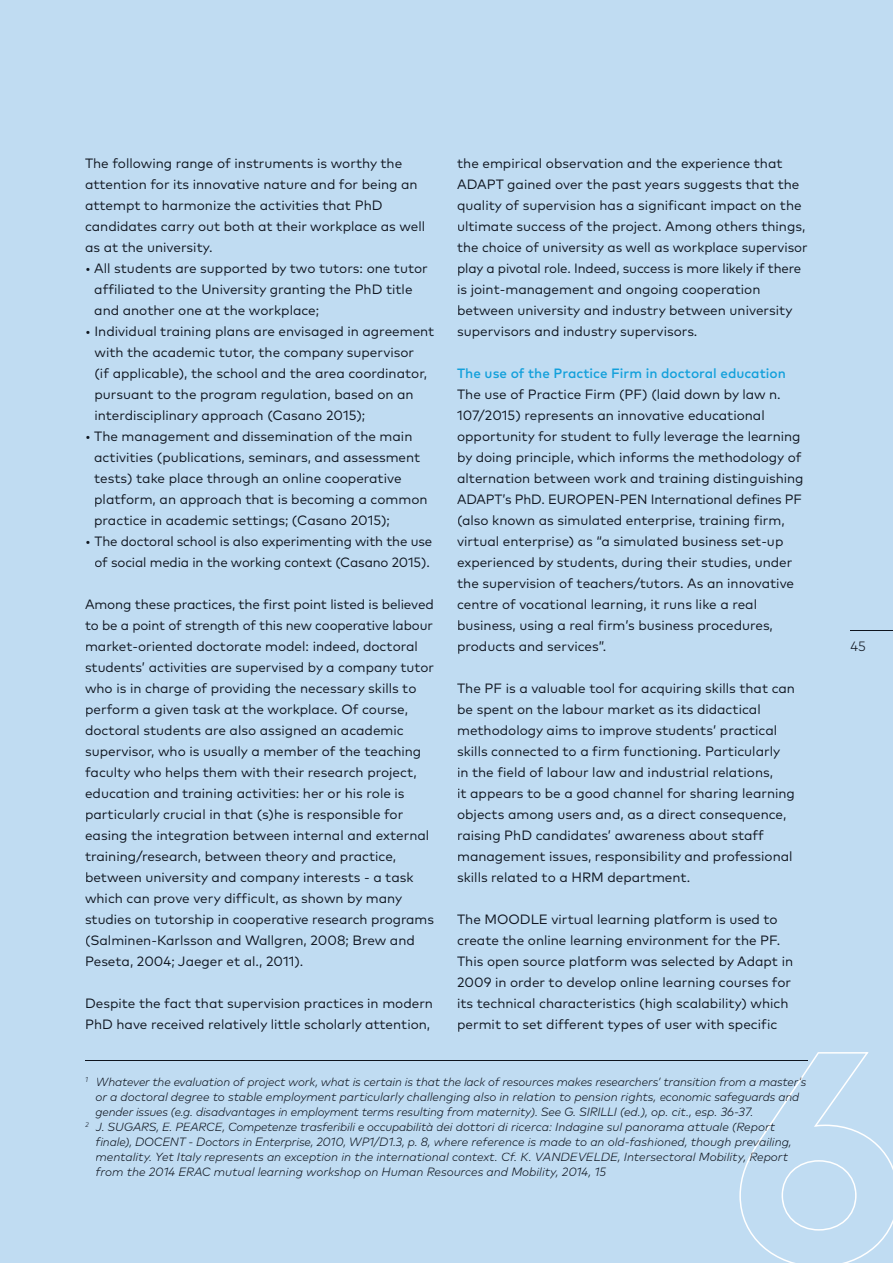
<style>
.page{position:relative;width:893px;height:1263px;background:#c0dcf2}
.page>*{position:absolute;margin:0;border:0;box-sizing:border-box;transform-origin:0 0}
.t1{font:13.5px/21px "Mark OT";color:#0f151f}
.t2{font:500 13.5px "Mark OT";color:#12a0db}
.t3{font:300 13.5px "Mark OT";color:#0f151f}
.t4{font:italic 300 12px "Mark OT";letter-spacing:-.005em;color:#0f151f}
</style>
<div class="page">
<hr style="left:850px;top:630px;width:43px;height:1px;background:#0f151f">
<svg style="left:739px;top:1052px;width:154px;height:211px"></svg>
<hr style="left:85px;top:1060px;width:723px;height:1px;background:#0f151f">
<p class="t1" style="left:85px;top:153px;width:342px">The following range of instruments is worthy the attention for its innovative nature and for being an attempt to harmonize the activities that PhD candidates carry out both at their workplace as well as at the university.</p>
<p class="t1" style="left:94px;top:258px;width:335px;text-indent:-9px">• All students are supported by two tutors: one tutor affiliated to the University granting the PhD title and another one at the workplace;</p>
<p class="t1" style="left:94px;top:321px;width:341px;text-indent:-9px">• Individual training plans are envisaged in agreement with the academic tutor, the company supervisor<br>(if applicable), the school and the area coordinator, pursuant to the program regulation, based on an interdisciplinary approach (Casano 2015);</p>
<p class="t1" style="left:94px;top:426px;width:335px;text-indent:-9px">• The management and dissemination of the main activities (publications, seminars, and assessment tests) take place through an online cooperative platform, an approach that is becoming a common practice in academic settings; (Casano 2015);</p>
<p class="t1" style="left:85px;top:531px;width:349px;text-align:center">• The doctoral school is also experimenting with the use of social media in the working context (Casano 2015).</p>
<p class="t1" style="left:85px;top:594px;width:350px">Among these practices, the first point listed is believed to be a point of strength of this new cooperative labour market-oriented doctorate model: indeed, doctoral students’ activities are supervised by a company tutor who is in charge of providing the necessary skills to perform a given task at the workplace. Of course, doctoral students are also assigned an academic supervisor, who is usually a member of the teaching faculty who helps them with their research project, education and training activities: her or his role is particularly crucial in that (s)he is responsible for easing the integration between internal and external training/research, between theory and practice, between university and company interests - a task which can prove very difficult, as shown by many studies on tutorship in cooperative research programs (Salminen-Karlsson and Wallgren, 2008; Brew and Peseta, 2004; Jaeger et al., 2011).</p>
<p class="t1" style="left:85px;top:993px;width:349px">Despite the fact that supervision practices in modern<br>PhD have received relatively little scholarly attention,</p>
<p class="t1" style="left:457px;top:153px;width:352px">the empirical observation and the experience that ADAPT gained over the past years suggests that the quality of supervision has a significant impact on the ultimate success of the project. Among others things, the choice of university as well as workplace supervisor play a pivotal role. Indeed, success is more likely if there is joint-management and ongoing cooperation between university and industry between university supervisors and industry supervisors.</p>
<p class="t2" style="left:457px;top:365px;width:330px">The use of the Practice Firm in doctoral education</p>
<p class="t1" style="left:457px;top:384px;width:348px">The use of Practice Firm (PF) (laid down by law n.<br>107/2015) represents an innovative educational opportunity for student to fully leverage the learning by doing principle, which informs the methodology of alternation between work and training distinguishing ADAPT’s PhD. EUROPEN-PEN International defines PF (also known as simulated enterprise, training firm, virtual enterprise) as “a simulated business set-up experienced by students, during their studies, under the supervision of teachers/tutors. As an innovative centre of vocational learning, it runs like a real business, using a real firm’s business procedures, products and services”.</p>
<p class="t1" style="left:457px;top:678px;width:339px">The PF is a valuable tool for acquiring skills that can be spent on the labour market as its didactical methodology aims to improve students’ practical skills connected to a firm functioning. Particularly<br>in the field of labour law and industrial relations,<br>it appears to be a good channel for sharing learning objects among users and, as a direct consequence, raising PhD candidates’ awareness about staff management issues, responsibility and professional skills related to a HRM department.</p>
<p class="t1" style="left:457px;top:909px;width:338px">The MOODLE virtual learning platform is used to create the online learning environment for the PF.<br>This open source platform was selected by Adapt in 2009 in order to develop online learning courses for its technical characteristics (high scalability) which permit to set different types of user with specific</p>
<p class="t4" style="left:85px;top:1075px;width:723px"><sup>1</sup> Whatever the evaluation of project work, what is certain is that the lack of resources makes researchers’ transition from a master’s</p>
<p class="t4" style="left:96px;top:1090px;width:705px">or a doctoral degree to stable employment particularly challenging also in relation to pension rights, economic safeguards and</p>
<p class="t4" style="left:96px;top:1105px;width:659px">gender issues (e.g. disadvantages in employment terms resulting from maternity). See G. SIRILLI (ed.), op. cit., esp. 36-37.</p>
<p class="t4" style="left:85px;top:1120px;width:692px"><sup>2</sup> J. SUGARS, E. PEARCE, Competenze trasferibili e occupabilità dei dottori di ricerca: Indagine sul panorama attuale (Report</p>
<p class="t4" style="left:96px;top:1135px;width:698px">finale), DOCENT - Doctors in Enterprise, 2010, WP1/D1.3, p. 8, where reference is made to an old-fashioned, though prevailing,</p>
<p class="t4" style="left:96px;top:1150px;width:694px">mentality. Yet Italy represents an exception in the international context. Cf. K. VANDEVELDE, Intersectoral Mobility, Report</p>
<p class="t4" style="left:96px;top:1165px;width:512px">from the 2014 ERAC mutual learning workshop on Human Resources and Mobility, 2014, 15</p>
<p class="t3" style="left:850px;top:638px;width:17px">45</p>
</div>
